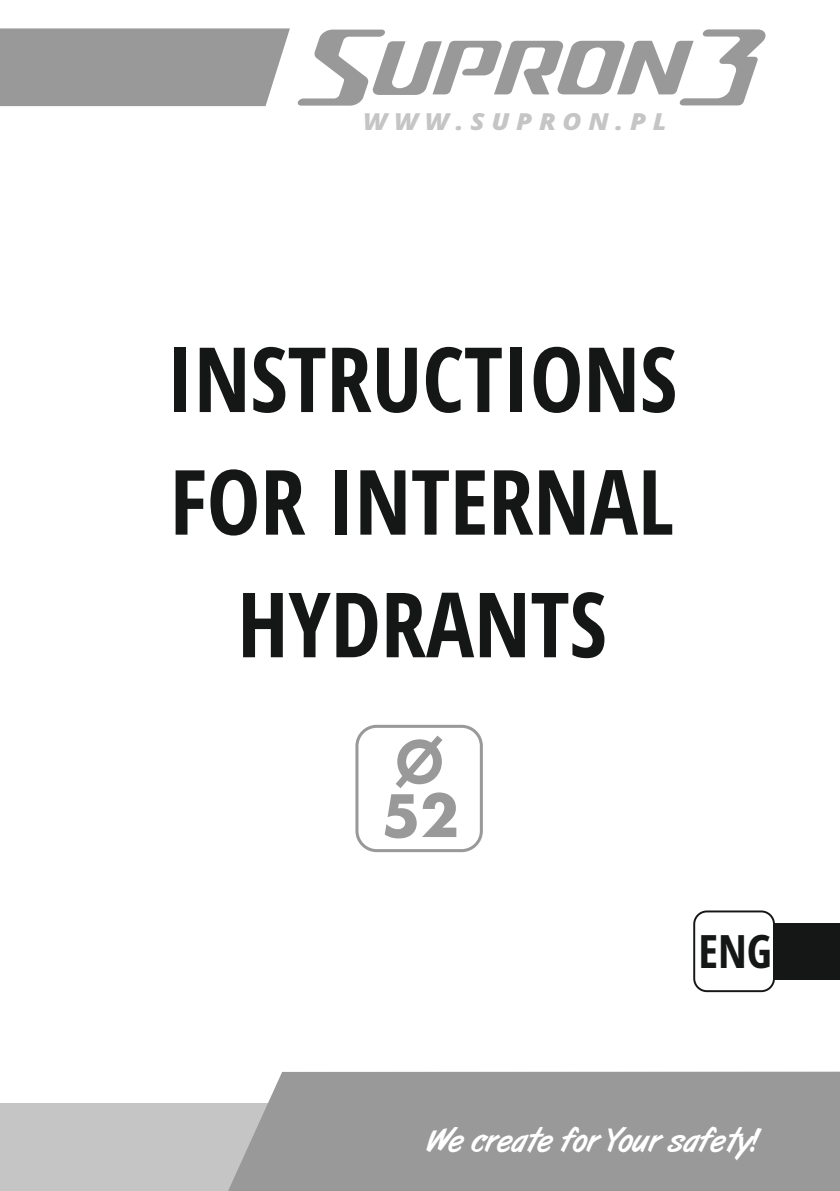
<style>
.page{position:relative;width:840px;height:1191px;background:#fff}
.page>*{position:absolute;margin:0;border:0;box-sizing:border-box;transform-origin:0 0}
.t1{font:700 condensed 90px/122.6px "Open Sans";color:#151616;text-align:center}
.t2{font:700 condensed 46px "Open Sans";color:#151616}
.t3{font:33.4px "Art Brush";color:#fff}
.t4{font:italic 800 23.4px "Open Sans";letter-spacing:.26em;color:#c5c5c5;scale:1.1 1}
</style>
<div class="page">
<div style="left:0;top:1103px;width:839px;height:88px;background:#c5c5c5"></div>
<div style="left:228px;top:1071px;width:611px;height:120px;background:#999"></div>
<svg style="left:297px;top:29px;width:469px;height:77px"></svg>
<div style="left:0;top:28px;width:290px;height:78px;background:#999"></div>
<svg style="left:355px;top:725px;width:127px;height:127px"></svg>
<div style="left:772px;top:923px;width:67px;height:57px;background:#151616"></div>
<svg style="left:693px;top:910px;width:81px;height:82px"></svg>
<p class="t4" style="left:363px;top:112px;width:277px">WWW.SUPRON.PL</p>
<p class="t1" style="left:167px;top:327px;width:511px">INSTRUCTIONS<br>FOR INTERNAL<br>HYDRANTS</p>
<p class="t2" style="left:698px;top:932px;width:75px">ENG</p>
<p class="t3" style="left:428px;top:1125px;width:333px">We create for Your safety!</p>
</div>
